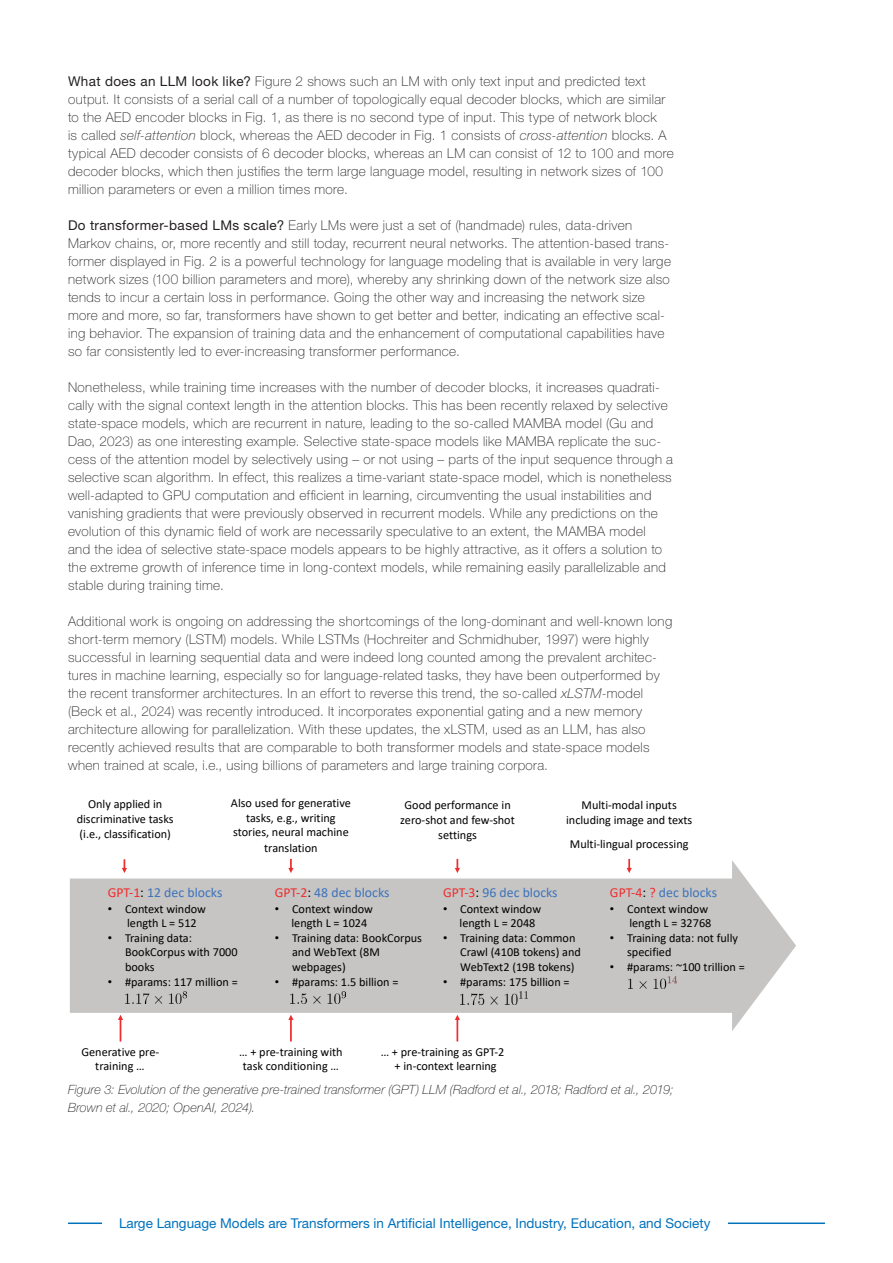
<style>
.page{position:relative;width:893px;height:1263px;background:#fff}
.page>*{position:absolute;margin:0;border:0;box-sizing:border-box;transform-origin:0 0}
.t1{font:13.8px "Calibri";color:#3d73ba}
.Body_Copy{font:100 13.5px/18px "Helvetica Neue LT Std";letter-spacing:.03em;color:#231f20}
.t2{font:13.5px "Helvetica Neue LT Std";color:#0072bc}
.Bildunterschrift{font:italic 100 12.75px/18px "Helvetica Neue LT Std";letter-spacing:.01em;color:#231f20}
.t3{font:12.3px/14.5px "Calibri";color:#000001}
.s1{font-weight:400}
.s2{font-style:italic}
.s3{color:#ee2d2d}
.s4{color:#000001}
.s5{font-family:"Arial"}
</style>
<div class="page">
<hr style="left:68px;top:1222px;width:757px;height:2px;background:#0072bc">
<div style="left:102px;top:1218px;width:626px;height:10px;background:#fff"></div>
<svg style="left:70px;top:860px;width:726px;height:171px;fill:#c6c5c4"></svg>
<svg style="left:122px;top:859px;width:5px;height:14px"></svg>
<svg style="left:288px;top:859px;width:5px;height:14px"></svg>
<svg style="left:627px;top:859px;width:5px;height:14px"></svg>
<svg style="left:455px;top:859px;width:5px;height:14px"></svg>
<svg style="left:288px;top:1015px;width:5px;height:26px"></svg>
<svg style="left:455px;top:1015px;width:5px;height:26px"></svg>
<svg style="left:118px;top:1015px;width:5px;height:26px"></svg>
<img style="left:125px;top:991px;width:62px;height:13px">
<img style="left:291px;top:991px;width:54px;height:13px">
<img style="left:461px;top:992px;width:66px;height:12px">
<img style="left:628px;top:977px;width:49px;height:12px">
<p class="Body_Copy" style="left:68px;top:72px;width:607px"><span class="s1">What does an LLM look like?</span> Figure 2 shows such an LM with only text input and predicted text output. It consists of a serial call of a number of topologically equal decoder blocks, which are similar to the AED encoder blocks in Fig. 1, as there is no second type of input. This type of network block<br>is called <span class="s2">self-attention</span> block, whereas the AED decoder in Fig. 1 consists of <span class="s2">cross-attention</span> blocks. A typical AED decoder consists of 6 decoder blocks, whereas an LM can consist of 12 to 100 and more decoder blocks, which then justifies the term large language model, resulting in network sizes of 100 million parameters or even a million times more.</p>
<p class="Body_Copy" style="left:68px;top:216px;width:604px"><span class="s1">Do transformer-based LMs scale?</span> Early LMs were just a set of (handmade) rules, data-driven Markov chains, or, more recently and still today, recurrent neural networks. The attention-based trans&shy;former displayed in Fig. 2 is a powerful technology for language modeling that is available in very large network sizes (100 billion parameters and more), whereby any shrinking down of the network size also tends to incur a certain loss in performance. Going the other way and increasing the network size more and more, so far, transformers have shown to get better and better, indicating an effective scal&shy;ing behavior. The expansion of training data and the enhancement of computational capabilities have so far consistently led to ever-increasing transformer performance.</p>
<p class="Body_Copy" style="left:68px;top:378px;width:606px">Nonetheless, while training time increases with the number of decoder blocks, it increases quadrati&shy;cally with the signal context length in the attention blocks. This has been recently relaxed by selective state-space models, which are recurrent in nature, leading to the so-called MAMBA model (Gu and Dao, 2023) as one interesting example. Selective state-space models like MAMBA replicate the suc&shy;cess of the attention model by selectively using – or not using – parts of the input sequence through a selective scan algorithm. In effect, this realizes a time-variant state-space model, which is nonetheless well-adapted to GPU computation and efficient in learning, circumventing the usual instabilities and vanishing gradients that were previously observed in recurrent models. While any predictions on the evolution of this dynamic field of work are necessarily speculative to an extent, the MAMBA model<br>and the idea of selective state-space models appears to be highly attractive, as it offers a solution to the extreme growth of inference time in long-context models, while remaining easily parallelizable and stable during training time.</p>
<p class="Body_Copy" style="left:68px;top:612px;width:606px">Additional work is ongoing on addressing the shortcomings of the long-dominant and well-known long short-term memory (LSTM) models. While LSTMs (Hochreiter and Schmidhuber, 1997) were highly successful in learning sequential data and were indeed long counted among the prevalent architec&shy;tures in machine learning, especially so for language-related tasks, they have been outperformed by the recent transformer architectures. In an effort to reverse this trend, the so-called <span class="s2">xLSTM</span>-model (Beck et al., 2024) was recently introduced. It incorporates exponential gating and a new memory architecture allowing for parallelization. With these updates, the xLSTM, used as an LLM, has also recently achieved results that are comparable to both transformer models and state-space models when trained at scale, i.e., using billions of parameters and large training corpora.</p>
<p class="t3" style="left:77px;top:797px;width:98px;text-align:center">Only applied in discriminative tasks (i.e., classification)</p>
<p class="t3" style="left:231px;top:795px;width:121px;text-align:center">Also used for generative tasks, e.g., writing stories, neural machine translation</p>
<p class="t3" style="left:566px;top:798px;width:128px;text-align:center">Multi-modal inputs including image and texts</p>
<p class="t3" style="left:400px;top:798px;width:116px;text-align:center">Good performance in zero-shot and few-shot settings</p>
<p class="t3" style="left:570px;top:836px;width:120px">Multi-lingual processing</p>
<p class="t1" style="left:108px;top:883px;width:116px"><span class="s3">GPT-1</span><span class="s4">:</span> 12 dec blocks</p>
<p class="t3" style="left:127px;top:901px;width:80px;text-indent:-19px"><span class="s5">•</span> Context window length L = 512</p>
<p class="t3" style="left:125px;top:930px;width:114px;text-indent:-17px"><span class="s5">•</span> Training data:<br>BookCorpus with 7000 books</p>
<p class="t3" style="left:108px;top:974px;width:132px"><span class="s5">•</span> #params: 117 million =</p>
<p class="t1" style="left:275px;top:883px;width:116px"><span class="s3">GPT-2</span><span class="s4">:</span> 48 dec blocks</p>
<p class="t3" style="left:292px;top:901px;width:83px;text-indent:-17px"><span class="s5">•</span> Context window length L = 1024</p>
<p class="t3" style="left:292px;top:930px;width:131px;text-indent:-17px"><span class="s5">•</span> Training data: BookCorpus and WebText (8M webpages)</p>
<p class="t3" style="left:275px;top:974px;width:125px"><span class="s5">•</span> #params: 1.5 billion =</p>
<p class="t1" style="left:443px;top:883px;width:116px"><span class="s3">GPT-3</span><span class="s4">:</span> 96 dec blocks</p>
<p class="t3" style="left:460px;top:901px;width:83px;text-indent:-17px"><span class="s5">•</span> Context window length L = 2048</p>
<p class="t3" style="left:460px;top:930px;width:122px;text-indent:-17px"><span class="s5">•</span> Training data: Common<br>Crawl (410B tokens) and<br>WebText2 (19B tokens)</p>
<p class="t3" style="left:443px;top:974px;width:128px"><span class="s5">•</span> #params: 175 billion =</p>
<p class="t1" style="left:610px;top:883px;width:109px"><span class="s3">GPT-4</span><span class="s4">:</span> <span class="s3">?</span> dec blocks</p>
<p class="t3" style="left:610px;top:901px;width:103px;text-align:right"><span class="s5">•</span> Context window length L = 32768</p>
<p class="t3" style="left:627px;top:930px;width:112px;text-indent:-17px"><span class="s5">•</span> Training data: not fully specified</p>
<p class="t3" style="left:610px;top:959px;width:136px"><span class="s5">•</span> #params: ~100 trillion =</p>
<p class="t3" style="left:239px;top:1044px;width:105px;text-align:center">… + pre-training with task conditioning …</p>
<p class="t3" style="left:381px;top:1044px;width:125px;text-align:center">… + pre-training as GPT-2 + in-context learning</p>
<p class="t3" style="left:81px;top:1044px;width:79px;text-align:center">Generative pre&shy;training …</p>
<p class="Bildunterschrift" style="left:68px;top:1080px;width:607px">Figure 3: Evolution of the generative pre-trained transformer (GPT) LLM (Radford et al., 2018; Radford et al., 2019;<br>Brown et al., 2020; OpenAI, 2024).</p>
<p class="t2" style="left:119px;top:1215px;width:593px">Large Language Models are Transformers in Artificial Intelligence, Industry, Education, and Society</p>
</div>
